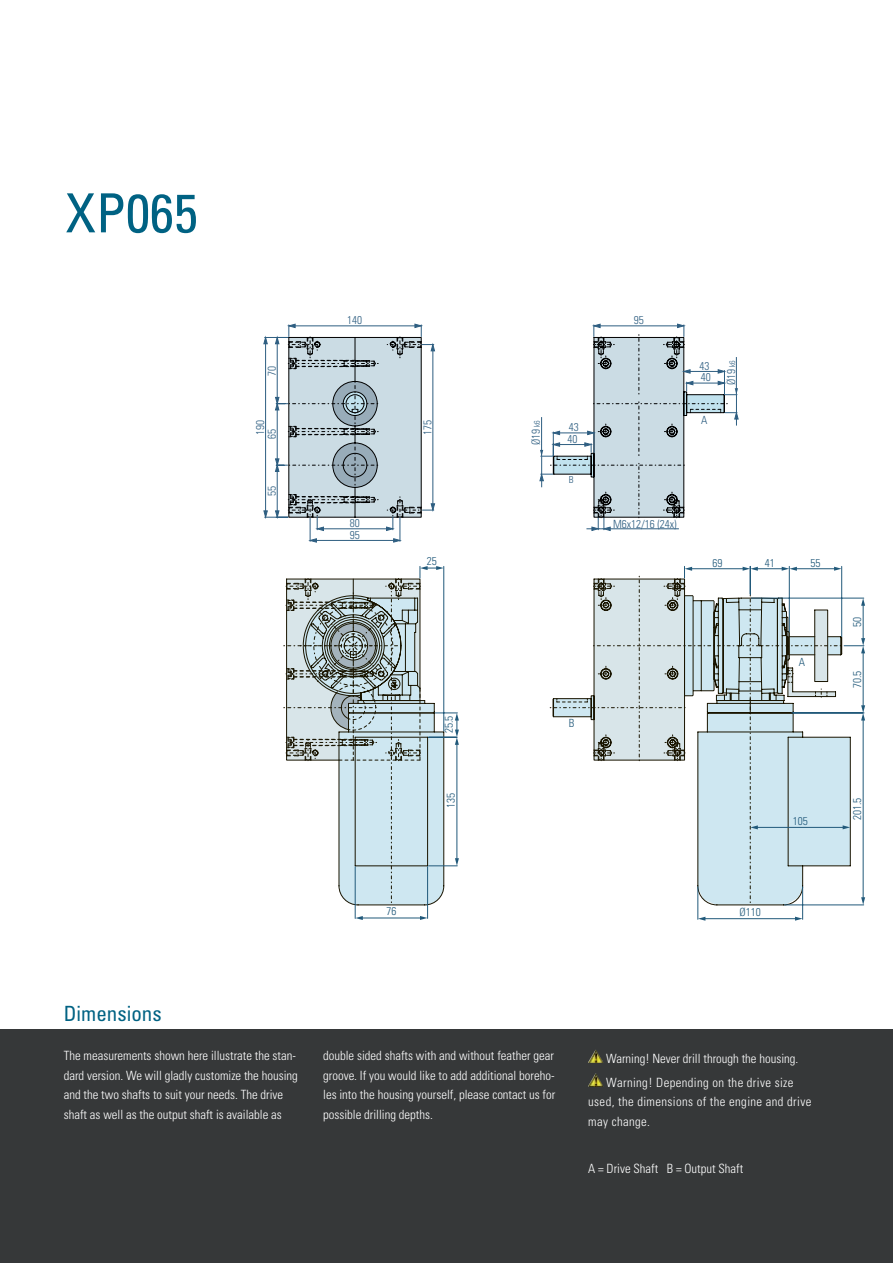
<style>
.page{position:relative;width:893px;height:1263px;background:#fff}
.page>*{position:absolute;margin:0;border:0;box-sizing:border-box;transform-origin:0 0}
.t1{font:condensed 54px "Univers";color:#006283}
.t2{font:condensed 21px "Univers";color:#006283}
.t3{font:300 condensed 12.75px/19.5px "Univers";color:#fff}
.t4{font:300 condensed 12.75px/19.5px "Univers";letter-spacing:.03em;color:#fff}
.t5{font:300 condensed 11.25px/11.7px "Univers";color:#2e5e81}
.t6{font:300 condensed 11.25px "Univers";color:#21597a}
.t7{font:300 condensed 9.6px "Univers";color:#2e5e81}
.s1{font-size:8.1px}
</style>
<div class="page">
<div style="left:0;top:1029px;width:893px;height:234px;background:#363839"></div>
<svg style="left:313px;top:340px;width:123px;height:174px"></svg>
<hr style="left:294px;top:326px;width:122px;height:1px;background:#2e5e81">
<hr style="left:433px;top:350px;width:1px;height:155px;background:#2e5e81">
<hr style="left:265px;top:343px;width:1px;height:169px;background:#2e5e81">
<hr style="left:277px;top:343px;width:1px;height:56px;background:#2e5e81">
<hr style="left:277px;top:409px;width:1px;height:51px;background:#2e5e81">
<hr style="left:277px;top:470px;width:1px;height:42px;background:#2e5e81">
<hr style="left:315px;top:540px;width:80px;height:1px;background:#2e5e81">
<hr style="left:322px;top:528px;width:66px;height:1px;background:#2e5e81">
<svg style="left:387px;top:323px;width:48px;height:35px"></svg>
<svg style="left:263px;top:323px;width:115px;height:46px"></svg>
<svg style="left:275px;top:381px;width:105px;height:56px;background:#adbcc3"></svg>
<svg style="left:275px;top:443px;width:105px;height:44px;background:#b0c0c8"></svg>
<svg style="left:263px;top:494px;width:115px;height:49px"></svg>
<svg style="left:386px;top:497px;width:49px;height:46px"></svg>
<svg style="left:539px;top:323px;width:200px;height:208px"></svg>
<hr style="left:704px;top:918px;width:92px;height:1px;background:#21597a">
<svg style="left:795px;top:917px;width:7px;height:4px"></svg>
<svg style="left:698px;top:917px;width:7px;height:4px"></svg>
<hr style="left:361px;top:918px;width:60px;height:1px;background:#21597a">
<svg style="left:420px;top:916px;width:7px;height:4px"></svg>
<svg style="left:355px;top:916px;width:8px;height:4px"></svg>
<hr style="left:697px;top:887px;width:1px;height:32px;background:#21597a">
<hr style="left:802px;top:887px;width:1px;height:32px;background:#21597a">
<hr style="left:355px;top:867px;width:1px;height:51px;background:#21597a">
<hr style="left:427px;top:867px;width:1px;height:51px;background:#21597a">
<svg style="left:284px;top:566px;width:175px;height:339px"></svg>
<hr style="left:443px;top:566px;width:1px;height:165px;background:#21597a">
<svg style="left:550px;top:566px;width:315px;height:339px"></svg>
<hr style="left:841px;top:566px;width:1px;height:71px;background:#21597a">
<img style="left:588px;top:1050px;width:15px;height:13px">
<img style="left:588px;top:1074px;width:15px;height:13px">
<h1 class="t1" style="left:66px;top:179px;width:133px">XP065</h1>
<p class="t5" style="left:266px;top:376px;width:11px;rotate:-90deg">70</p>
<p class="t5" style="left:347px;top:314px;width:16px">140</p>
<p class="t5" style="left:254px;top:435px;width:16px;rotate:-90deg">190</p>
<p class="t5" style="left:422px;top:435px;width:16px;rotate:-90deg">175</p>
<p class="t5" style="left:266px;top:439px;width:11px;rotate:-90deg">65</p>
<p class="t5" style="left:266px;top:496px;width:11px;rotate:-90deg">55</p>
<p class="t5" style="left:530px;top:445px;width:26px;rotate:-90deg">Ø19 <span class="s1">k6</span></p>
<p class="t5" style="left:567px;top:421px;width:13px">43<br>40</p>
<p class="t7" style="left:569px;top:474px;width:6px">B</p>
<p class="t5" style="left:634px;top:314px;width:11px">95</p>
<p class="t5" style="left:350px;top:517px;width:11px">80</p>
<p class="t5" style="left:613px;top:518px;width:65px">M6x12/16 (24x)</p>
<p class="t5" style="left:350px;top:529px;width:11px">95</p>
<p class="t5" style="left:699px;top:360px;width:13px">43<br>40</p>
<p class="t5" style="left:725px;top:385px;width:26px;rotate:-90deg">Ø19 <span class="s1">k6</span></p>
<p class="t5" style="left:701px;top:414px;width:8px">A</p>
<p class="t6" style="left:427px;top:554px;width:11px">25</p>
<p class="t6" style="left:712px;top:556px;width:11px">69</p>
<p class="t6" style="left:765px;top:556px;width:11px">41</p>
<p class="t6" style="left:810px;top:556px;width:11px">55</p>
<p class="t6" style="left:442px;top:733px;width:19px;rotate:-90deg">25.5</p>
<p class="t6" style="left:444px;top:808px;width:16px;rotate:-90deg">135</p>
<p class="t6" style="left:569px;top:716px;width:7px">B</p>
<p class="t6" style="left:386px;top:904px;width:11px">76</p>
<p class="t6" style="left:740px;top:905px;width:23px">Ø110</p>
<p class="t6" style="left:799px;top:655px;width:8px">A</p>
<p class="t6" style="left:793px;top:814px;width:16px">105</p>
<p class="t6" style="left:850px;top:627px;width:11px;rotate:-90deg">50</p>
<p class="t6" style="left:850px;top:688px;width:19px;rotate:-90deg">70.5</p>
<p class="t6" style="left:850px;top:820px;width:24px;rotate:-90deg">201.5</p>
<h2 class="t2" style="left:64px;top:1000px;width:99px">Dimensions</h2>
<p class="t3" style="left:64px;top:1046px;width:236px">The measurements shown here illustrate the stan&shy;dard version. We will gladly customize the housing and the two shafts to suit your needs. The drive shaft as well as the output shaft is available as</p>
<p class="t3" style="left:323px;top:1046px;width:234px;text-align:justify">double sided shafts with and without feather gear groove. If you would like to add additional boreho&shy;les into the housing yourself, please contact us for possible drilling depths.</p>
<p class="t3" style="left:606px;top:1047px;width:194px;line-height:23.7px">Warning! Never drill through the housing.<br>Warning! Depending on the drive size</p>
<p class="t4" style="left:588px;top:1092px;width:225px">used, the dimensions of the engine and drive may change.</p>
<p class="t3" style="left:588px;top:1159px;width:157px">A = Drive Shaft B = Output Shaft</p>
</div>
